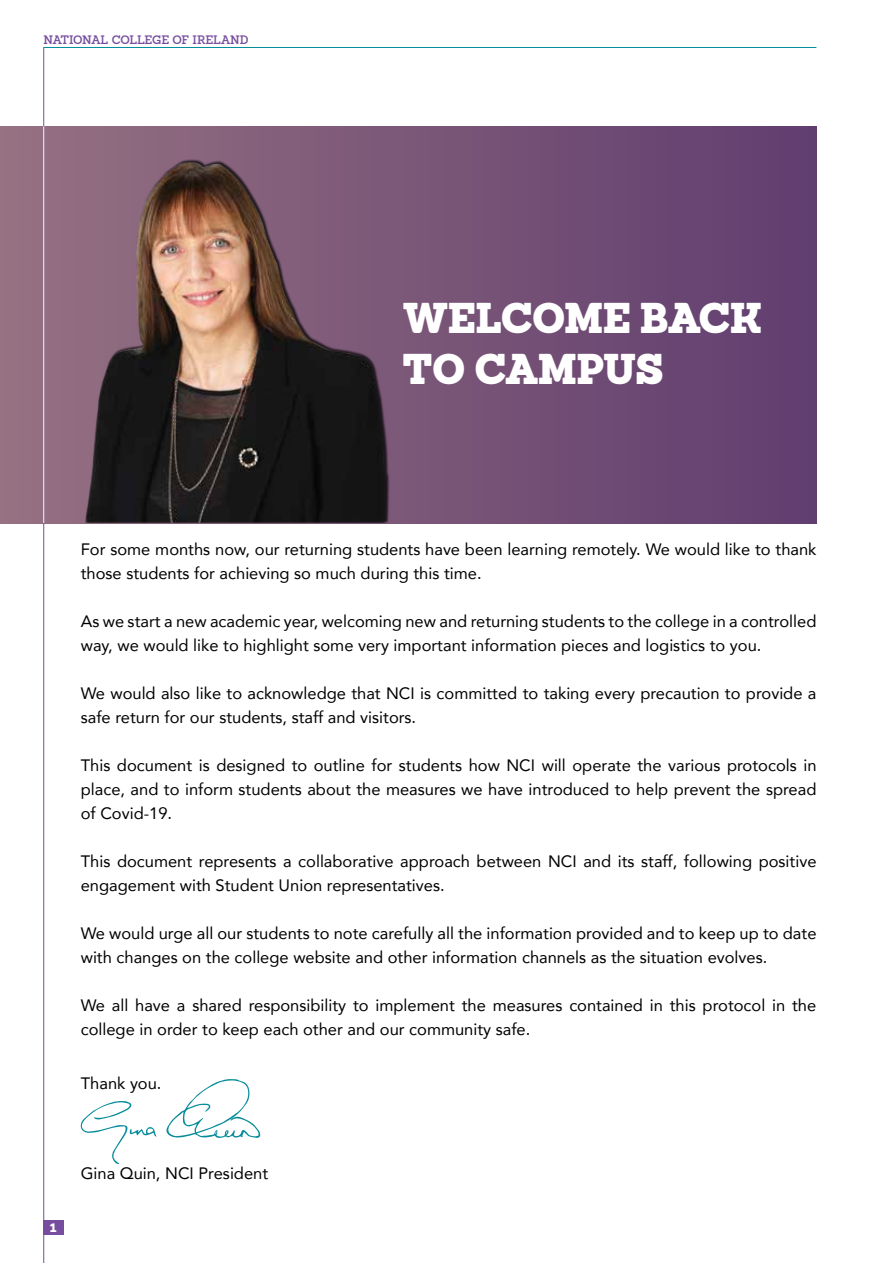
<style>
.page{position:relative;width:893px;height:1263px;background:#fff}
.page>*{position:absolute;margin:0;border:0;box-sizing:border-box;transform-origin:0 0}
.t1{font:900 42px/50.4px "Sanchez";letter-spacing:-.01em;color:#fff}
.t2{font:16.5px/24px "Avenir";color:#000}
.t3{font:600 12px "Sanchez";letter-spacing:-.03em;color:#774e9f}
.t4{font:900 12px "Sanchez";color:#fff}
</style>
<div class="page">
<div style="left:0;top:126px;width:816px;height:397px;background:linear-gradient(to right,#977283,#603d6f)"></div>
<svg style="left:81px;top:1101px;width:75px;height:63px"></svg>
<svg style="left:166px;top:1079px;width:94px;height:59px"></svg>
<div style="left:85px;top:159px;width:305px;height:365px;background:#000;opacity:.75"></div>
<img style="left:85px;top:162px;width:301px;height:361px">
<hr style="left:43px;top:47px;width:773px;height:1px;background:#058c9a">
<div style="left:43px;top:1220px;width:21px;height:15px;background:#774e9f"></div>
<hr style="left:43px;top:48px;width:1px;height:1215px;background:#774e9f">
<hr style="left:43px;top:126px;width:1px;height:397px;background:#fff">
<p class="t3" style="left:44px;top:32px;width:206px">NATIONAL COLLEGE OF IRELAND</p>
<h1 class="t1" style="left:403px;top:293px;width:361px">WELCOME BACK<br>TO CAMPUS</h1>
<p class="t2" style="left:81px;top:537px;width:737px">For some months now, our returning students have been learning remotely. We would like to thank those students for achieving so much during this time.</p>
<p class="t2" style="left:81px;top:609px;width:737px">As we start a new academic year, welcoming new and returning students to the college in a controlled way, we would like to highlight some very important information pieces and logistics to you.</p>
<p class="t2" style="left:81px;top:681px;width:737px">We would also like to acknowledge that NCI is committed to taking every precaution to provide a safe return for our students, staff and visitors.</p>
<p class="t2" style="left:81px;top:753px;width:737px;text-align:justify">This document is designed to outline for students how NCI will operate the various protocols in place, and to inform students about the measures we have introduced to help prevent the spread of Covid-19.</p>
<p class="t2" style="left:81px;top:849px;width:737px">This document represents a collaborative approach between NCI and its staff, following positive engagement with Student Union representatives.</p>
<p class="t2" style="left:81px;top:921px;width:737px">We would urge all our students to note carefully all the information provided and to keep up to date with changes on the college website and other information channels as the situation evolves.</p>
<p class="t2" style="left:81px;top:993px;width:737px">We all have a shared responsibility to implement the measures contained in this protocol in the college in order to keep each other and our community safe.</p>
<p class="t2" style="left:81px;top:1071px;width:82px">Thank you.</p>
<p class="t4" style="left:50px;top:1219px;width:8px">1</p>
<p class="t2" style="left:81px;top:1161px;width:189px">Gina Quin, NCI President</p>
</div>
